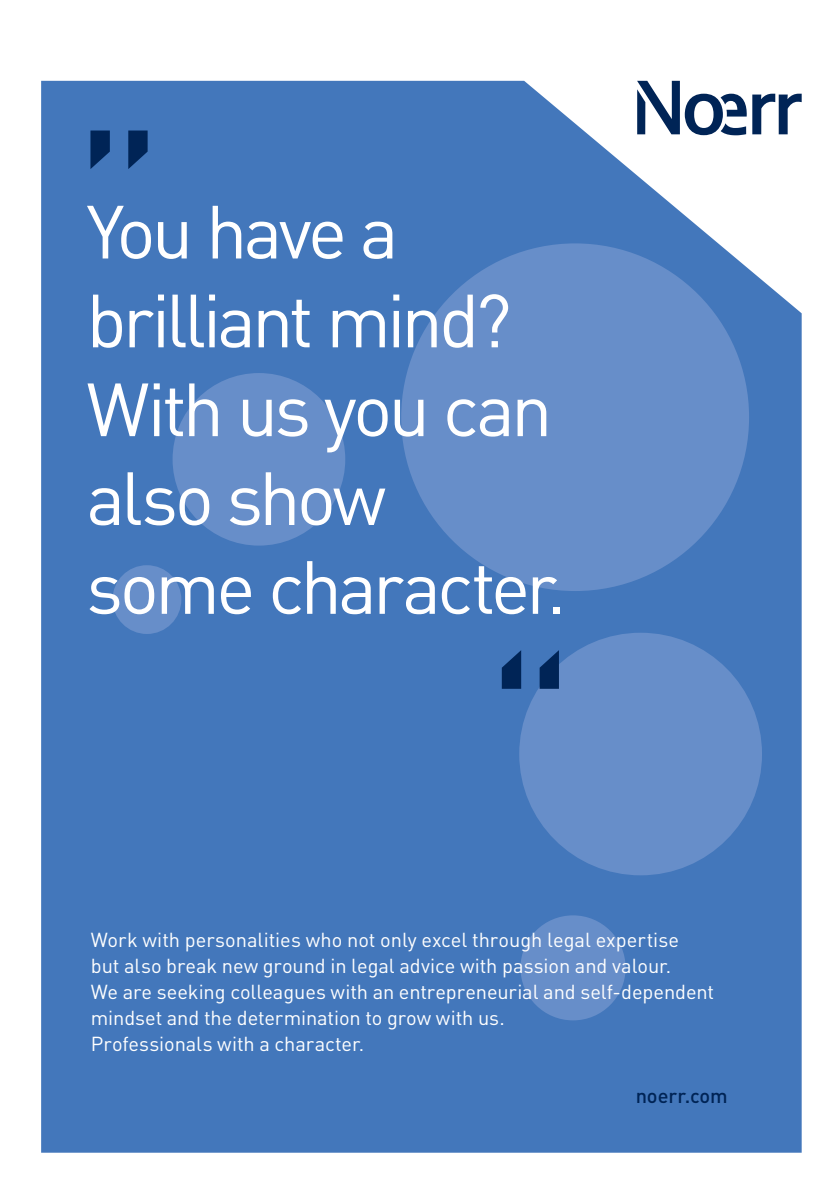
<style>
.page{position:relative;width:840px;height:1191px;background:#fff}
.page>*{position:absolute;margin:0;border:0;box-sizing:border-box;transform-origin:0 0}
.t1{font:222px "DINOT";color:#002456}
.t2{font:74px/88.8px "DINOT";letter-spacing:-.055em;color:#fff}
.t3{font:20px/26px "DINOT";letter-spacing:-.005em;color:#fff}
.t4{font:500 20px "DINOT";letter-spacing:-.005em;color:#002456}
</style>
<div class="page">
<div style="left:41px;top:81px;width:760px;height:1071px;background:#4377bb"></div>
<div style="left:401px;top:243px;width:347px;height:348px;background:#678ec9;border-radius:50%"></div>
<div style="left:519px;top:632px;width:242px;height:243px;background:#678ec9;border-radius:50%"></div>
<div style="left:172px;top:373px;width:173px;height:172px;background:#678ec9;border-radius:50%"></div>
<div style="left:112px;top:565px;width:69px;height:69px;background:#678ec9;border-radius:50%"></div>
<div style="left:520px;top:915px;width:105px;height:105px;background:#678ec9;border-radius:50%"></div>
<svg style="left:636px;top:81px;width:165px;height:54px"></svg>
<h1 class="t1" style="left:71px;top:39px;width:98px">”</h1>
<h2 class="t2" style="left:86px;top:183px;width:481px">You have a brilliant mind?<br>With us you can also show some character.</h2>
<h1 class="t1" style="left:482px;top:576px;width:98px">“</h1>
<p class="t3" style="left:91px;top:925px;width:624px">Work with personalities who not only excel through legal expertise<br>but also break new ground in legal advice with passion and valour.<br>We are seeking colleagues with an entrepreneurial and self-dependent mindset and the determination to grow with us.<br>Professionals with a character.</p>
<p class="t4" style="left:635px;top:1080px;width:94px">noerr.com</p>
</div>
